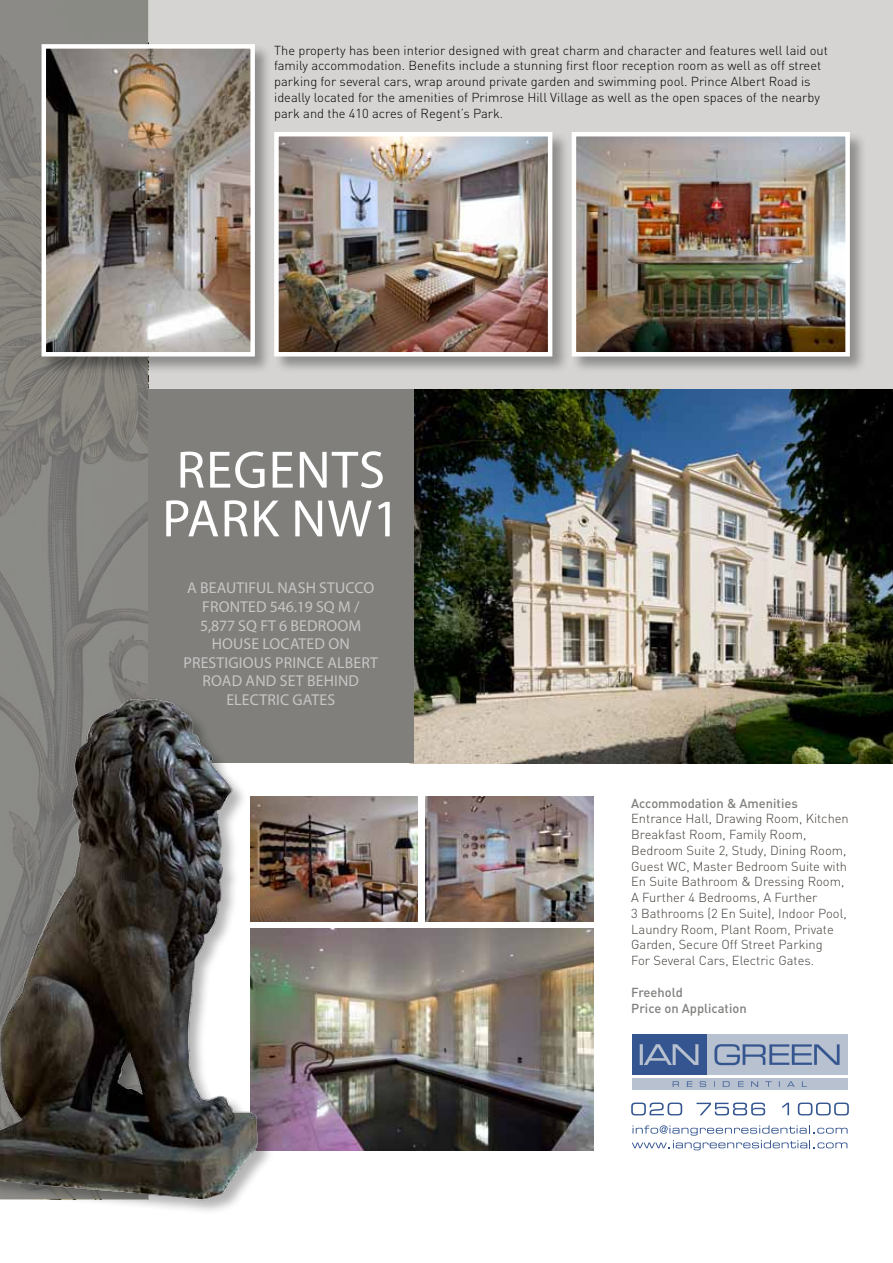
<style>
.page{position:relative;width:893px;height:1263px;background:#fff}
.page>*{position:absolute;margin:0;border:0;box-sizing:border-box;transform-origin:0 0}
.t1{font:53.1px/48.8px "Myriad Pro";letter-spacing:.02em;color:#fff}
.t2{font:15.75px/18.6px "Myriad Pro";letter-spacing:.01em;color:#c8c6c5;text-align:center}
.t3{font:300 12.9px/15.8px "DIN";color:#000}
.t4{font:300 12.9px/15.8px "DIN";color:#423d38}
.t5{font:500 12.9px/15.8px "DIN";color:#807f7c}
</style>
<div class="page">
<div style="left:148px;top:0;width:745px;height:412px;background:#d5d4d3"></div>
<img style="left:289px;top:929px;width:304px;height:221px">
<img style="left:289px;top:797px;width:129px;height:124px">
<img style="left:426px;top:797px;width:167px;height:124px">
<img style="left:413px;top:390px;width:480px;height:373px">
<svg style="left:0;top:0;width:148px;height:666px;background:#84827e"></svg>
<div style="left:148px;top:390px;width:265px;height:373px;background:#807f7c"></div>
<div style="left:41px;top:43px;width:231px;height:331px;background:#000;opacity:.33"></div>
<img style="left:47px;top:49px;width:203px;height:302px">
<div style="left:42px;top:44px;width:213px;height:312px;border:4px solid #fff"></div>
<div style="left:571px;top:131px;width:296px;height:242px;background:#000;opacity:.33"></div>
<img style="left:577px;top:137px;width:268px;height:214px">
<div style="left:572px;top:132px;width:278px;height:224px;border:4px solid #fff"></div>
<div style="left:273px;top:131px;width:297px;height:242px;background:#000;opacity:.33"></div>
<img style="left:279px;top:137px;width:268px;height:214px">
<div style="left:274px;top:132px;width:278px;height:224px;border:4px solid #fff"></div>
<div style="left:706px;top:1034px;width:142px;height:41px;background:#b7c1cf"></div>
<div style="left:632px;top:1034px;width:74px;height:41px;background:#34558f"></div>
<svg style="left:640px;top:1044px;width:58px;height:21px"></svg>
<svg style="left:714px;top:1044px;width:126px;height:21px"></svg>
<div style="left:632px;top:1078px;width:216px;height:12px;background:#b7c1cf"></div>
<svg style="left:673px;top:1081px;width:6px;height:6px"></svg>
<svg style="left:687px;top:1081px;width:5px;height:6px"></svg>
<svg style="left:700px;top:1081px;width:6px;height:6px"></svg>
<svg style="left:723px;top:1081px;width:7px;height:6px"></svg>
<svg style="left:738px;top:1081px;width:6px;height:6px"></svg>
<svg style="left:751px;top:1081px;width:7px;height:6px"></svg>
<svg style="left:765px;top:1081px;width:7px;height:6px"></svg>
<svg style="left:787px;top:1081px;width:8px;height:6px"></svg>
<svg style="left:631px;top:1102px;width:51px;height:13px"></svg>
<svg style="left:696px;top:1102px;width:69px;height:13px"></svg>
<svg style="left:782px;top:1103px;width:7px;height:12px"></svg>
<svg style="left:798px;top:1102px;width:51px;height:13px"></svg>
<svg style="left:632px;top:1125px;width:216px;height:25px"></svg>
<img style="left:0;top:666px;width:289px;height:545px">
<p class="t3" style="left:274px;top:42px;width:555px">The property has been interior designed with great charm and character and features well laid out family accommodation. Benefits include a stunning first floor reception room as well as off street parking for several cars, wrap around private garden and swimming pool. Prince Albert Road is ideally located for the amenities of Primrose Hill Village as well as the open spaces of the nearby park and the 410 acres of Regent’s Park.</p>
<h1 class="t1" style="left:162px;top:445px;width:239px">REGENTS<br>PARK NW1</h1>
<p class="t2" style="left:184px;top:578px;width:196px">A BEAUTIFUL NASH STUCCO<br>FRONTED 546.19 SQ M /<br>5,877 SQ FT 6 BEDROOM<br>HOUSE LOCATED ON<br>PRESTIGIOUS PRINCE ALBERT<br>ROAD AND SET BEHIND<br>ELECTRIC GATES</p>
<p class="t5" style="left:631px;top:794px;width:168px">Accommodation &amp; Amenities</p>
<p class="t4" style="left:631px;top:811px;width:219px">Entrance Hall, Drawing Room, Kitchen Breakfast Room, Family Room, Bedroom Suite 2, Study, Dining Room, Guest WC, Master Bedroom Suite with En Suite Bathroom &amp; Dressing Room, A Further 4 Bedrooms, A Further<br>3 Bathrooms (2 En Suite), Indoor Pool, Laundry Room, Plant Room, Private Garden, Secure Off Street Parking<br>For Several Cars, Electric Gates.</p>
<p class="t5" style="left:631px;top:984px;width:117px">Freehold<br>Price on Application</p>
</div>
